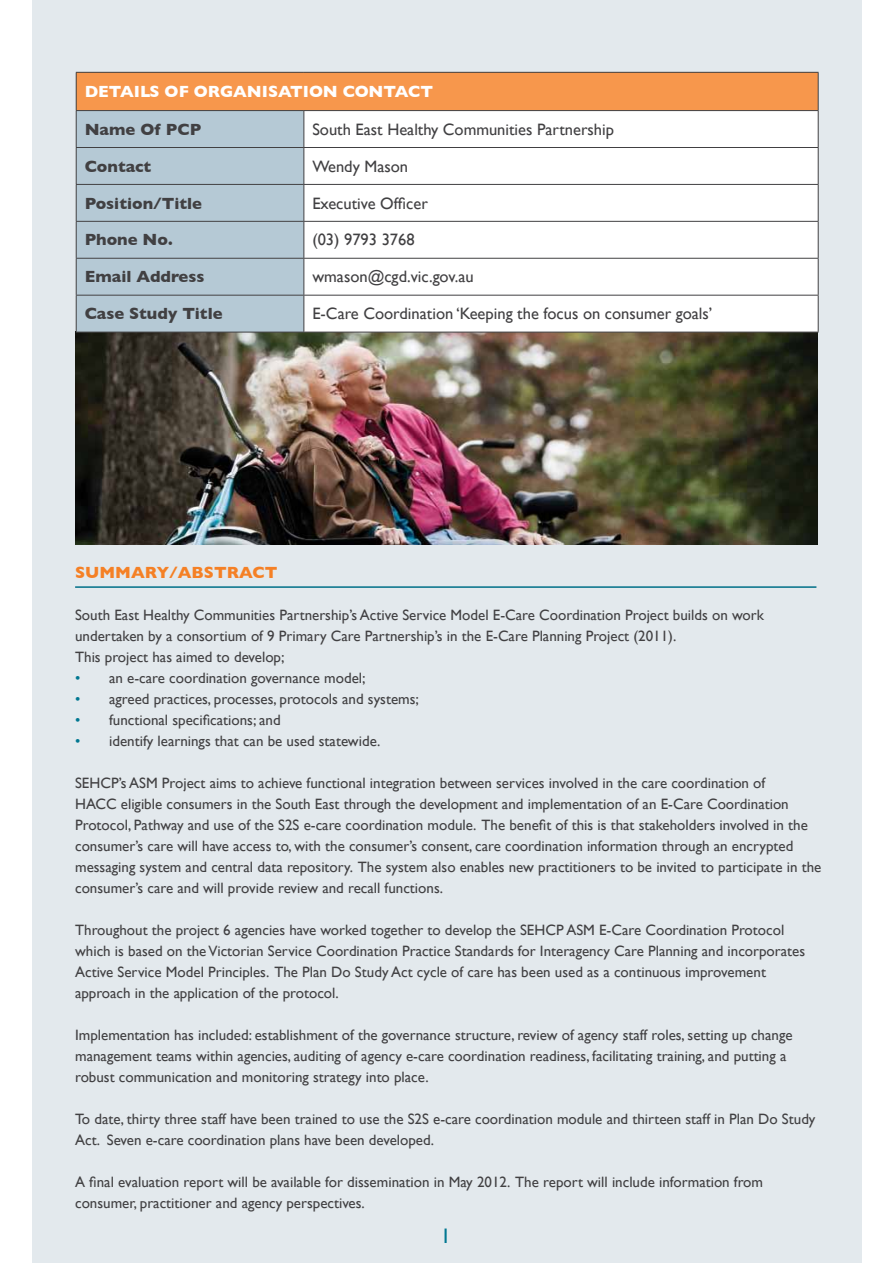
<style>
.page{position:relative;width:893px;height:1263px;background:#fff}
.page>*{position:absolute;margin:0;border:0;box-sizing:border-box;transform-origin:0 0}
.t1{font:21px "Gill Sans";color:#007791}
.t2{font:16.5px "Gill Sans";color:#414042}
.t3{font:700 16.5px "Gill Sans";color:#414042}
.t4{font:700 16.5px "Gill Sans";color:#fff}
.t5{font:700 16.5px "Gill Sans";color:#f58025}
.t6{font:15px/21px "Gill Sans";color:#414042}
.s1{color:#007791}
</style>
<div class="page">
<div style="left:32px;top:0;width:829px;height:1263px;background:#e3e9ed"></div>
<img style="left:76px;top:333px;width:741px;height:211px">
<div style="left:76px;top:72px;width:742px;height:39px;background:#f7974c"></div>
<div style="left:304px;top:111px;width:514px;height:221px;background:#fff"></div>
<div style="left:77px;top:111px;width:226px;height:221px;background:#b5c9d5"></div>
<hr style="left:76px;top:72px;width:228px;height:1px;background:#414042">
<hr style="left:76px;top:73px;width:1px;height:37px;background:#414042">
<hr style="left:304px;top:72px;width:515px;height:1px;background:#414042">
<hr style="left:818px;top:73px;width:1px;height:37px;background:#414042">
<hr style="left:76px;top:110px;width:228px;height:1px;background:#414042">
<hr style="left:76px;top:111px;width:1px;height:36px;background:#414042">
<hr style="left:304px;top:110px;width:515px;height:1px;background:#414042">
<hr style="left:303px;top:111px;width:1px;height:36px;background:#414042">
<hr style="left:818px;top:111px;width:1px;height:36px;background:#414042">
<hr style="left:76px;top:147px;width:228px;height:1px;background:#414042">
<hr style="left:76px;top:148px;width:1px;height:36px;background:#414042">
<hr style="left:304px;top:147px;width:515px;height:1px;background:#414042">
<hr style="left:303px;top:148px;width:1px;height:36px;background:#414042">
<hr style="left:818px;top:148px;width:1px;height:36px;background:#414042">
<hr style="left:76px;top:184px;width:228px;height:1px;background:#414042">
<hr style="left:76px;top:185px;width:1px;height:36px;background:#414042">
<hr style="left:304px;top:184px;width:515px;height:1px;background:#414042">
<hr style="left:303px;top:185px;width:1px;height:36px;background:#414042">
<hr style="left:818px;top:185px;width:1px;height:36px;background:#414042">
<hr style="left:76px;top:221px;width:228px;height:1px;background:#414042">
<hr style="left:76px;top:222px;width:1px;height:36px;background:#414042">
<hr style="left:304px;top:221px;width:515px;height:1px;background:#414042">
<hr style="left:303px;top:222px;width:1px;height:36px;background:#414042">
<hr style="left:818px;top:222px;width:1px;height:36px;background:#414042">
<hr style="left:76px;top:258px;width:228px;height:1px;background:#414042">
<hr style="left:76px;top:259px;width:1px;height:36px;background:#414042">
<hr style="left:304px;top:258px;width:515px;height:1px;background:#414042">
<hr style="left:303px;top:259px;width:1px;height:36px;background:#414042">
<hr style="left:818px;top:259px;width:1px;height:36px;background:#414042">
<hr style="left:76px;top:295px;width:228px;height:1px;background:#414042">
<hr style="left:76px;top:296px;width:1px;height:36px;background:#414042">
<hr style="left:304px;top:295px;width:515px;height:1px;background:#414042">
<hr style="left:303px;top:296px;width:1px;height:36px;background:#414042">
<hr style="left:818px;top:296px;width:1px;height:36px;background:#414042">
<hr style="left:76px;top:332px;width:228px;height:1px;background:#414042">
<hr style="left:304px;top:332px;width:515px;height:1px;background:#414042">
<hr style="left:75px;top:586px;width:741px;height:2px;background:#006f88">
<p class="t4" style="left:85px;top:82px;width:350px">DETAILS OF ORGANISATION CONTACT</p>
<p class="t3" style="left:85px;top:119px;width:118px">Name Of PCP</p>
<p class="t2" style="left:312px;top:119px;width:303px">South East Healthy Communities Partnership</p>
<p class="t3" style="left:85px;top:156px;width:68px">Contact</p>
<p class="t2" style="left:312px;top:156px;width:97px">Wendy Mason</p>
<p class="t3" style="left:85px;top:193px;width:119px">Position/Title</p>
<p class="t2" style="left:312px;top:193px;width:117px">Executive Officer</p>
<p class="t3" style="left:85px;top:230px;width:89px">Phone No.</p>
<p class="t2" style="left:312px;top:230px;width:104px">(03) 9793 3768</p>
<p class="t3" style="left:85px;top:267px;width:121px">Email Address</p>
<p class="t2" style="left:312px;top:267px;width:163px">wmason@cgd.vic.gov.au</p>
<p class="t3" style="left:85px;top:304px;width:139px">Case Study Title</p>
<p class="t2" style="left:312px;top:304px;width:402px">E-Care Coordination ‘Keeping the focus on consumer goals’</p>
<p class="t5" style="left:75px;top:563px;width:204px">SUMMARY/ABSTRACT</p>
<p class="t6" style="left:75px;top:604px;width:690px">South East Healthy Communities Partnership’s Active Service Model E-Care Coordination Project builds on work undertaken by a consortium of 9 Primary Care Partnership’s in the E-Care Planning Project (2011).<br>This project has aimed to develop;</p>
<p class="t6" style="left:75px;top:667px;width:292px"><span class="s1">•</span> an e-care coordination governance model;</p>
<p class="t6" style="left:75px;top:688px;width:345px"><span class="s1">•</span> agreed practices, processes, protocols and systems;</p>
<p class="t6" style="left:75px;top:709px;width:207px"><span class="s1">•</span> functional specifications; and</p>
<p class="t6" style="left:75px;top:730px;width:307px"><span class="s1">•</span> identify learnings that can be used statewide.</p>
<p class="t6" style="left:75px;top:772px;width:748px">SEHCP’s ASM Project aims to achieve functional integration between services involved in the care coordination of<br>HACC eligible consumers in the South East through the development and implementation of an E-Care Coordination Protocol, Pathway and use of the S2S e-care coordination module. The benefit of this is that stakeholders involved in the consumer’s care will have access to, with the consumer’s consent, care coordination information through an encrypted messaging system and central data repository. The system also enables new practitioners to be invited to participate in the consumer’s care and will provide review and recall functions.</p>
<p class="t6" style="left:75px;top:919px;width:732px">Throughout the project 6 agencies have worked together to develop the SEHCP ASM E-Care Coordination Protocol which is based on the Victorian Service Coordination Practice Standards for Interagency Care Planning and incorporates Active Service Model Principles. The Plan Do Study Act cycle of care has been used as a continuous improvement approach in the application of the protocol.</p>
<p class="t6" style="left:75px;top:1024px;width:719px">Implementation has included: establishment of the governance structure, review of agency staff roles, setting up change management teams within agencies, auditing of agency e-care coordination readiness, facilitating training, and putting a robust communication and monitoring strategy into place.</p>
<p class="t6" style="left:75px;top:1108px;width:742px">To date, thirty three staff have been trained to use the S2S e-care coordination module and thirteen staff in Plan Do Study<br>Act. Seven e-care coordination plans have been developed.</p>
<p class="t6" style="left:75px;top:1171px;width:689px">A final evaluation report will be available for dissemination in May 2012. The report will include information from consumer, practitioner and agency perspectives.</p>
<h1 class="t1" style="left:440px;top:1224px;width:12px">1</h1>
</div>
